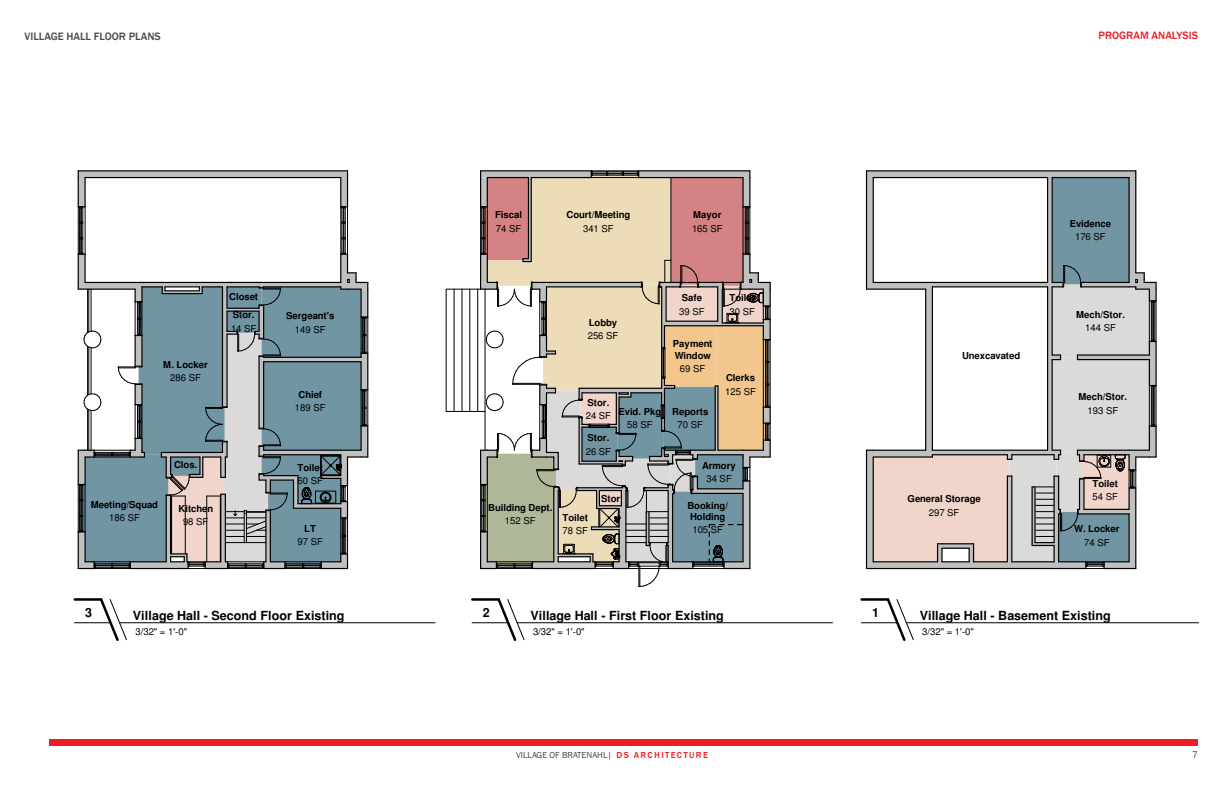
<style>
.page{position:relative;width:1224px;height:792px;background:#fff}
.page>*{position:absolute;margin:0;border:0;box-sizing:border-box;transform-origin:0 0}
.t1{font:700 12.6px "Helvetica";color:#000}
.Body_Header{font:500 11px "Franklin Gothic";color:#4a4747}
.t2{font:500 11px "Franklin Gothic";color:#ed1c27}
.t3{font:10px "Franklin Gothic";color:#4a4747}
.t4{font:700 9.6px/11.3px "Helvetica";letter-spacing:-.005em;color:#000}
.t5{font:9.6px "Helvetica";letter-spacing:-.005em;color:#000}
.t6{font:500 9px "Franklin Gothic";letter-spacing:.15em;color:#ed1c27}
.t7{font:9px "Franklin Gothic";color:#4a4747}
.s1{font-weight:400;color:#4a4747}
</style>
<div class="page">
<div style="left:50px;top:739px;width:1148px;height:6px;background:#ed1c27"></div>
<hr style="left:867px;top:170px;width:269px;height:1px;background:#000">
<svg style="left:866px;top:171px;width:291px;height:398px"></svg>
<hr style="left:481px;top:170px;width:110px;height:1px;background:#000">
<hr style="left:639px;top:170px;width:111px;height:1px;background:#000">
<hr style="left:446px;top:289px;width:35px;height:1px;background:#000">
<hr style="left:446px;top:289px;width:1px;height:122px;background:#000">
<hr style="left:446px;top:411px;width:39px;height:1px;background:#000">
<hr style="left:478px;top:289px;width:1px;height:122px;background:#000">
<hr style="left:470px;top:289px;width:1px;height:122px;background:#000">
<hr style="left:462px;top:289px;width:1px;height:122px;background:#000">
<hr style="left:454px;top:289px;width:1px;height:122px;background:#000">
<svg style="left:480px;top:171px;width:291px;height:416px"></svg>
<hr style="left:78px;top:170px;width:270px;height:1px;background:#000">
<hr style="left:368px;top:317px;width:1px;height:36px;background:#000">
<hr style="left:368px;top:390px;width:1px;height:36px;background:#000">
<svg style="left:78px;top:171px;width:290px;height:398px"></svg>
<hr style="left:91px;top:348px;width:1px;height:46px;background:#000">
<hr style="left:89px;top:347px;width:1px;height:48px;background:#000">
<hr style="left:87px;top:346px;width:1px;height:49px;background:#000">
<hr style="left:91px;top:289px;width:1px;height:42px;background:#000">
<hr style="left:89px;top:289px;width:1px;height:43px;background:#000">
<hr style="left:87px;top:289px;width:1px;height:43px;background:#000">
<hr style="left:862px;top:598px;width:26px;height:3px;background:#000">
<hr style="left:861px;top:623px;width:36px;height:1px;background:#000">
<svg style="left:885px;top:598px;width:29px;height:43px"></svg>
<hr style="left:906px;top:623px;width:292px;height:1px;background:#000">
<hr style="left:472px;top:598px;width:27px;height:3px;background:#000">
<hr style="left:472px;top:623px;width:36px;height:1px;background:#000">
<svg style="left:495px;top:598px;width:29px;height:43px"></svg>
<hr style="left:517px;top:623px;width:316px;height:1px;background:#000">
<hr style="left:75px;top:598px;width:26px;height:3px;background:#000">
<hr style="left:75px;top:623px;width:36px;height:1px;background:#000">
<svg style="left:98px;top:598px;width:29px;height:43px"></svg>
<hr style="left:120px;top:623px;width:315px;height:1px;background:#000">
<p class="Body_Header" style="left:24px;top:30px;width:7px">VILLAGE</p>
<p class="Body_Header" style="left:66px;top:30px;width:7px">HALL</p>
<p class="Body_Header" style="left:94px;top:30px;width:8px">FLOOR</p>
<p class="Body_Header" style="left:129px;top:30px;width:34px">PLANS</p>
<p class="t2" style="left:1099px;top:29px;width:101px">PROGRAM ANALYSIS</p>
<p class="t4" style="left:495px;top:210px;width:28px">Fiscal</p>
<p class="t5" style="left:496px;top:225px;width:27px">74 SF</p>
<p class="t4" style="left:566px;top:210px;width:65px">Court/Meeting</p>
<p class="t5" style="left:583px;top:225px;width:32px">341 SF</p>
<p class="t4" style="left:693px;top:210px;width:30px">Mayor</p>
<p class="t5" style="left:692px;top:225px;width:32px">165 SF</p>
<p class="t4" style="left:1070px;top:219px;width:43px">Evidence</p>
<p class="t5" style="left:1075px;top:233px;width:32px">176 SF</p>
<p class="t4" style="left:229px;top:292px;width:31px">Closet</p>
<p class="t4" style="left:682px;top:293px;width:22px">Safe</p>
<p class="t4" style="left:729px;top:293px;width:27px">Toilet</p>
<p class="t4" style="left:163px;top:360px;width:46px">M. Locker</p>
<p class="t4" style="left:233px;top:310px;width:23px">Stor.</p>
<p class="t5" style="left:231px;top:324px;width:27px">14 SF</p>
<p class="t4" style="left:286px;top:311px;width:50px">Sergeant's</p>
<p class="t5" style="left:295px;top:325px;width:32px">149 SF</p>
<p class="t4" style="left:589px;top:318px;width:30px">Lobby</p>
<p class="t5" style="left:588px;top:332px;width:32px">256 SF</p>
<p class="t5" style="left:679px;top:307px;width:27px">39 SF</p>
<p class="t4" style="left:673px;top:339px;width:41px">Payment<br>Window</p>
<p class="t5" style="left:680px;top:365px;width:27px">69 SF</p>
<p class="t5" style="left:730px;top:307px;width:27px">30 SF</p>
<p class="t4" style="left:962px;top:351px;width:60px">Unexcavated</p>
<p class="t4" style="left:1076px;top:310px;width:50px">Mech/Stor.</p>
<p class="t5" style="left:1085px;top:324px;width:32px">144 SF</p>
<p class="t5" style="left:170px;top:374px;width:32px">286 SF</p>
<p class="t4" style="left:726px;top:373px;width:31px">Clerks</p>
<p class="t4" style="left:298px;top:389px;width:25px">Chief</p>
<p class="t5" style="left:295px;top:404px;width:32px">189 SF</p>
<p class="t4" style="left:588px;top:398px;width:23px">Stor.</p>
<p class="t5" style="left:586px;top:412px;width:27px">24 SF</p>
<p class="t4" style="left:619px;top:407px;width:44px">Evid. Pkg</p>
<p class="t5" style="left:627px;top:421px;width:27px">58 SF</p>
<p class="t4" style="left:672px;top:407px;width:38px">Reports</p>
<p class="t5" style="left:678px;top:421px;width:27px">70 SF</p>
<p class="t5" style="left:725px;top:388px;width:32px">125 SF</p>
<p class="t4" style="left:1079px;top:392px;width:50px">Mech/Stor.</p>
<p class="t5" style="left:1088px;top:407px;width:32px">193 SF</p>
<p class="t4" style="left:588px;top:433px;width:23px">Stor.</p>
<p class="t5" style="left:586px;top:448px;width:27px">26 SF</p>
<p class="t4" style="left:174px;top:460px;width:25px">Clos.</p>
<p class="t4" style="left:297px;top:462px;width:27px">Toilet</p>
<p class="t4" style="left:702px;top:461px;width:35px">Armory</p>
<p class="t5" style="left:298px;top:477px;width:27px">60 SF</p>
<p class="t5" style="left:706px;top:475px;width:27px">34 SF</p>
<p class="t4" style="left:1092px;top:478px;width:27px">Toilet</p>
<p class="t4" style="left:91px;top:499px;width:69px">Meeting/Squad</p>
<p class="t5" style="left:109px;top:514px;width:32px">186 SF</p>
<p class="t4" style="left:178px;top:504px;width:36px">Kitchen</p>
<p class="t5" style="left:183px;top:518px;width:27px">98 SF</p>
<p class="t4" style="left:304px;top:524px;width:13px">LT</p>
<p class="t4" style="left:488px;top:503px;width:66px">Building Dept.</p>
<p class="t5" style="left:505px;top:517px;width:32px">152 SF</p>
<p class="t4" style="left:562px;top:513px;width:27px">Toilet</p>
<p class="t5" style="left:563px;top:527px;width:27px">78 SF</p>
<p class="t4" style="left:601px;top:494px;width:21px">Stor</p>
<p class="t4" style="left:687px;top:500px;width:42px">Booking/<br>Holding</p>
<p class="t5" style="left:692px;top:526px;width:32px">105 SF</p>
<p class="t4" style="left:907px;top:494px;width:75px">General Storage</p>
<p class="t5" style="left:929px;top:508px;width:32px">297 SF</p>
<p class="t5" style="left:1092px;top:493px;width:27px">54 SF</p>
<p class="t4" style="left:1074px;top:524px;width:47px">W. Locker</p>
<p class="t5" style="left:298px;top:538px;width:27px">97 SF</p>
<p class="t5" style="left:1084px;top:539px;width:27px">74 SF</p>
<p class="t1" style="left:85px;top:608px;width:8px">3</p>
<p class="t1" style="left:133px;top:610px;width:213px">Village Hall - Second Floor Existing</p>
<p class="t1" style="left:483px;top:608px;width:8px">2</p>
<p class="t1" style="left:530px;top:610px;width:195px">Village Hall - First Floor Existing</p>
<p class="t1" style="left:872px;top:608px;width:8px">1</p>
<p class="t1" style="left:920px;top:610px;width:193px">Village Hall - Basement Existing</p>
<p class="t5" style="left:135px;top:628px;width:53px">3/32" = 1'-0"</p>
<p class="t5" style="left:533px;top:628px;width:53px">3/32" = 1'-0"</p>
<p class="t5" style="left:922px;top:628px;width:53px">3/32" = 1'-0"</p>
<p class="t7" style="left:516px;top:750px;width:57px">VI LLAGE OF BRATE</p>
<p class="t6" style="left:587px;top:750px;width:74px"><span class="s1">NAHL|</span> DS ARCHITE</p>
<p class="t6" style="left:677px;top:750px;width:26px">CTURE</p>
<p class="t3" style="left:1192px;top:749px;width:7px">7</p>
</div>
